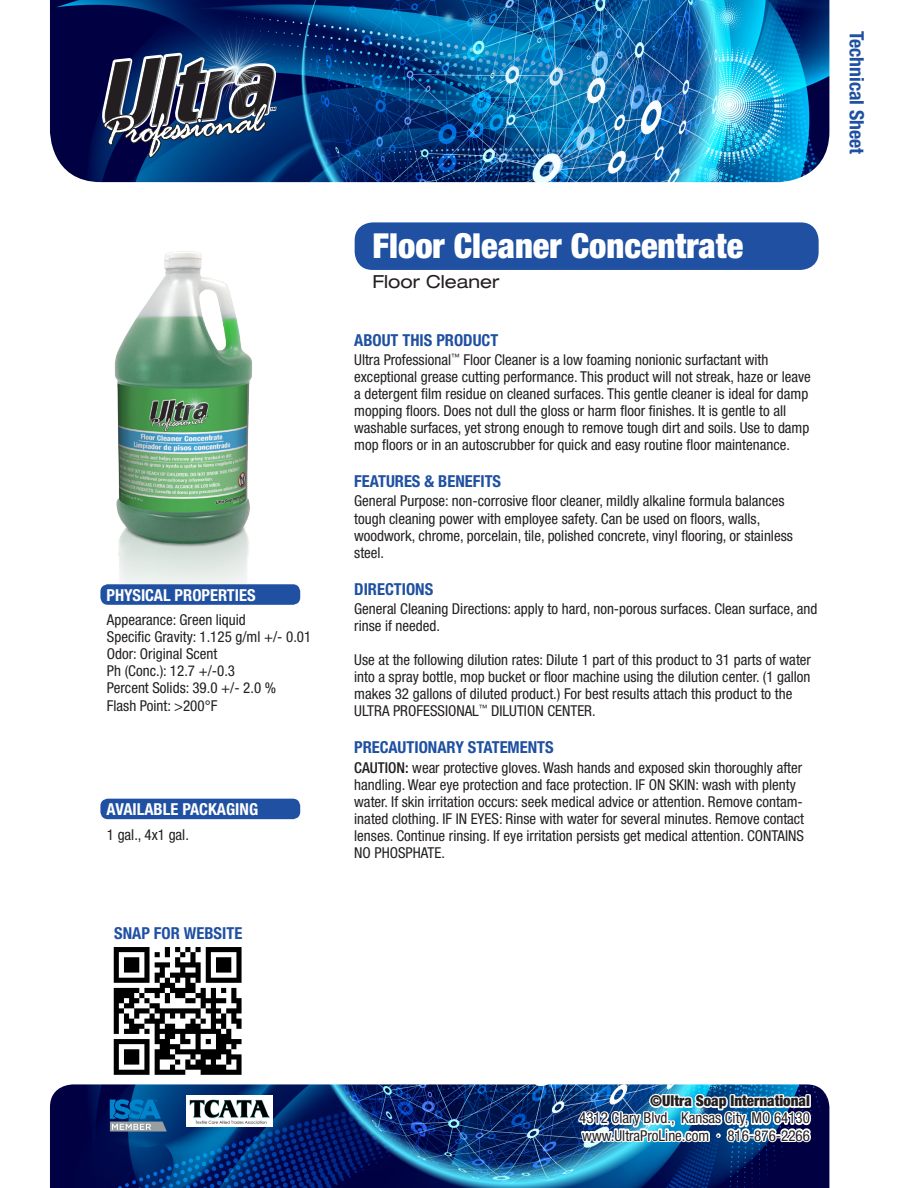
<style>
.page{position:relative;width:918px;height:1188px;background:#fff}
.page>*{position:absolute;margin:0;border:0;box-sizing:border-box;transform-origin:0 0}
.t1{font:900 condensed 34.5px "Helvetica Neue LT Std";color:#fff}
.t2{font:700 condensed 19.8px "Helvetica Neue LT Std";color:#1f50a1}
.t3{font:expanded 18px "Helvetica Neue LT Std";color:#231f20}
.MAIN_BLUE_SUB_HEAD{font:700 condensed 16.5px "Helvetica Neue LT Std";color:#1f50a1}
.t4{font:700 condensed 16.5px "Helvetica Neue LT Std";color:#fff}
.About_Directions_Sub{font:700 condensed 16.5px "Helvetica Neue LT Std";color:#1f50a1}
.Paragraph{font:condensed 15px/17.1px "Helvetica Neue LT Std";color:#231f20}
.Paragraph-2{font:900 condensed 15px "Helvetica Neue LT Std";color:#231f20}
.s1{font-weight:500}
</style>
<div class="page">
<img style="left:50px;top:1084px;width:779px;height:104px">
<img style="left:576px;top:1086px;width:236px;height:85px">
<img style="left:50px;top:0;width:779px;height:182px">
<div style="left:355px;top:222px;width:464px;height:48px;background:#1f50a1;border-radius:18px"></div>
<div style="left:100px;top:584px;width:200px;height:21px;background:#1f50a1;border-radius:8px"></div>
<div style="left:100px;top:799px;width:200px;height:20px;background:#1f50a1;border-radius:8px"></div>
<img style="left:180px;top:14px;width:111px;height:111px">
<svg style="left:101px;top:22px;width:183px;height:136px;background:#33456a"></svg>
<img style="left:114px;top:251px;width:138px;height:333px">
<svg style="left:114px;top:947px;width:128px;height:128px"></svg>
<svg style="left:110px;top:1099px;width:57px;height:33px;background:#3177a8"></svg>
<img style="left:186px;top:1096px;width:86px;height:30px">
<p class="t4" style="left:106px;top:585px;width:151px">PHYSICAL PROPERTIES</p>
<p class="Paragraph" style="left:107px;top:611px;width:140px">Appearance: Green liquid</p>
<p class="Paragraph" style="left:107px;top:628px;width:206px">Specific Gravity: 1.125 g/ml +/- 0.01</p>
<p class="Paragraph" style="left:107px;top:645px;width:112px">Odor: Original Scent</p>
<p class="Paragraph" style="left:107px;top:662px;width:130px">Ph (Conc.): 12.7 +/-0.3</p>
<p class="Paragraph" style="left:107px;top:679px;width:171px">Percent Solids: 39.0 +/- 2.0 %</p>
<p class="Paragraph" style="left:107px;top:697px;width:112px">Flash Point: &gt;200°F</p>
<p class="t4" style="left:106px;top:799px;width:153px">AVAILABLE PACKAGING</p>
<p class="Paragraph" style="left:107px;top:826px;width:84px">1 gal., 4x1 gal.</p>
<p class="About_Directions_Sub" style="left:114px;top:924px;width:130px">SNAP FOR WEBSITE</p>
<p class="t1" style="left:373px;top:224px;width:372px">Floor Cleaner Concentrate</p>
<p class="t3" style="left:373px;top:271px;width:128px">Floor Cleaner</p>
<p class="MAIN_BLUE_SUB_HEAD" style="left:354px;top:330px;width:146px">ABOUT THIS PRODUCT</p>
<p class="Paragraph" style="left:354px;top:351px;width:458px">Ultra Professional<sup>™</sup> Floor Cleaner is a low foaming nonionic surfactant with exceptional grease cutting performance. This product will not streak, haze or leave a detergent film residue on cleaned surfaces. This gentle cleaner is ideal for damp</p>
<p class="Paragraph" style="left:354px;top:402px;width:457px">mopping floors. Does not dull the gloss or harm floor finishes. It is gentle to all washable surfaces, yet strong enough to remove tough dirt and soils. Use to damp mop floors or in an autoscrubber for quick and easy routine floor maintenance.</p>
<p class="MAIN_BLUE_SUB_HEAD" style="left:354px;top:471px;width:148px">FEATURES &amp; BENEFITS</p>
<p class="Paragraph" style="left:354px;top:492px;width:440px">General Purpose: non-corrosive floor cleaner, mildly alkaline formula balances tough cleaning power with employee safety. Can be used on floors, walls, woodwork, chrome, porcelain, tile, polished concrete, vinyl flooring, or stainless steel.</p>
<p class="MAIN_BLUE_SUB_HEAD" style="left:354px;top:579px;width:81px">DIRECTIONS</p>
<p class="Paragraph" style="left:354px;top:600px;width:465px">General Cleaning Directions: apply to hard, non-porous surfaces. Clean surface, and rinse if needed.</p>
<p class="Paragraph" style="left:354px;top:651px;width:458px">Use at the following dilution rates: Dilute 1 part of this product to 31 parts of water into a spray bottle, mop bucket or floor machine using the dilution center. (1 gallon makes 32 gallons of diluted product.) For best results attach this product to the ULTRA PROFESSIONAL<sup>™</sup> DILUTION CENTER.</p>
<p class="MAIN_BLUE_SUB_HEAD" style="left:354px;top:738px;width:201px">PRECAUTIONARY STATEMENTS</p>
<p class="Paragraph" style="left:354px;top:759px;width:451px"><span class="s1">CAUTION:</span> wear protective gloves. Wash hands and exposed skin thoroughly after handling. Wear eye protection and face protection. IF ON SKIN: wash with plenty water. If skin irritation occurs: seek medical advice or attention. Remove contam&shy;inated clothing. IF IN EYES: Rinse with water for several minutes. Remove contact lenses. Continue rinsing. If eye irritation persists get medical attention. CONTAINS NO PHOSPHATE.</p>
<p class="t2" style="left:869px;top:31px;width:125px;rotate:90deg">Technical Sheet</p>
<p class="Paragraph-2" style="left:650px;top:1092px;width:161px">©Ultra Soap International</p>
<p class="Paragraph" style="left:579px;top:1109px;width:232px">4312 Clary Blvd., Kansas City, MO 64130</p>
<p class="Paragraph" style="left:582px;top:1127px;width:229px">www.UltraProLine.com · 816-876-2266</p>
</div>
